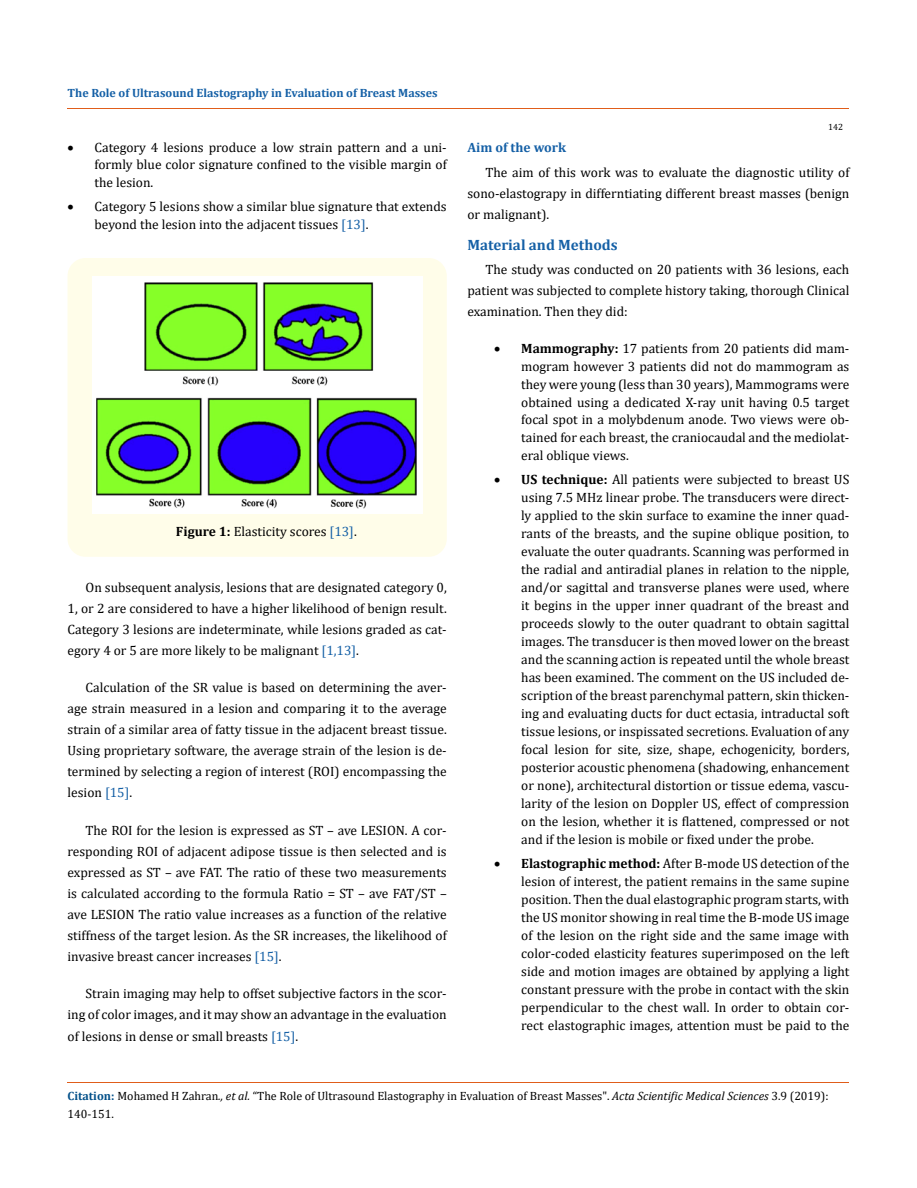
<style>
.page{position:relative;width:917px;height:1188px;background:#fff}
.page>*{position:absolute;margin:0;border:0;box-sizing:border-box;transform-origin:0 0}
.t1{font:700 15px "Cambria";color:#1560a6}
.t2{font:13.5px/18px "Cambria";color:#000;text-align:justify}
.t3{font:700 13.5px "Cambria";color:#1560a6}
.t4{font:12px/18px "Cambria";color:#000}
.t5{font:700 12px "Cambria";color:#1560a6}
.t6{font:9px "Cambria";color:#000}
.s1{color:#1560a6}
.s2{font-weight:700}
.s3{font-weight:700;color:#035089}
.s4{font-style:italic}
</style>
<div class="page">
<hr style="left:67px;top:109px;width:782px;height:1px;background:#e05d1a">
<div style="left:68px;top:258px;width:379px;height:299px;background:#fffde9;border-radius:18px"></div>
<img style="left:92px;top:277px;width:330px;height:236px">
<hr style="left:67px;top:1082px;width:782px;height:1px;background:#e05d1a">
<p class="t5" style="left:68px;top:84px;width:371px">The Role of Ultrasound Elastography in Evaluation of Breast Masses</p>
<p class="t2" style="left:94px;top:138px;width:354px;text-indent:-27px">• Category 4 lesions produce a low strain pattern and a uni&shy;formly blue color signature confined to the visible margin of the lesion.</p>
<p class="t2" style="left:94px;top:198px;width:354px;text-indent:-27px">• Category 5 lesions show a similar blue signature that extends beyond the lesion into the adjacent tissues <span class="s1">[13]</span>.</p>
<p class="t2" style="left:176px;top:522px;width:182px"><span class="s2">Figure 1:</span> Elasticity scores <span class="s1">[13]</span>.</p>
<p class="t2" style="left:68px;top:577px;width:381px;line-height:21px;text-indent:18px">On subsequent analysis, lesions that are designated category 0, 1, or 2 are considered to have a higher likelihood of benign result.<br>Category 3 lesions are indeterminate, while lesions graded as cat&shy;egory 4 or 5 are more likely to be malignant <span class="s1">[1,13]</span>.</p>
<p class="t2" style="left:67px;top:677px;width:381px;line-height:21px;text-indent:18px">Calculation of the SR value is based on determining the aver&shy;age strain measured in a lesion and comparing it to the average strain of a similar area of fatty tissue in the adjacent breast tissue.<br>Using proprietary software, the average strain of the lesion is de&shy;termined by selecting a region of interest (ROI) encompassing the lesion <span class="s1">[15]</span>.</p>
<p class="t2" style="left:67px;top:820px;width:381px;line-height:21px;text-indent:18px">The ROI for the lesion is expressed as ST – ave LESION. A cor&shy;responding ROI of adjacent adipose tissue is then selected and is expressed as ST – ave FAT. The ratio of these two measurements is calculated according to the formula Ratio = ST – ave FAT/ST – ave LESION The ratio value increases as a function of the relative stiffness of the target lesion. As the SR increases, the likelihood of invasive breast cancer increases <span class="s1">[15]</span>.</p>
<p class="t2" style="left:67px;top:983px;width:381px;line-height:21px;text-indent:18px">Strain imaging may help to offset subjective factors in the scor&shy;ing of color images, and it may show an advantage in the evaluation of lesions in dense or small breasts <span class="s1">[15]</span>.</p>
<p class="t6" style="left:828px;top:122px;width:16px">142</p>
<p class="t3" style="left:467px;top:137px;width:100px">Aim of the work</p>
<p class="t2" style="left:467px;top:162px;width:383px;line-height:21px;text-indent:18px">The aim of this work was to evaluate the diagnostic utility of sono-elastograpy in differntiating different breast masses (benign or malignant).</p>
<p class="t1" style="left:467px;top:234px;width:152px">Material and Methods</p>
<p class="t2" style="left:467px;top:259px;width:383px;line-height:21px;text-indent:18px">The study was conducted on 20 patients with 36 lesions, each patient was subjected to complete history taking, thorough Clinical examination. Then they did:</p>
<p class="t2" style="left:521px;top:339px;width:330px;text-indent:-27px">• <span class="s2">Mammography:</span> 17 patients from 20 patients did mam&shy;mogram however 3 patients did not do mammogram as they were young (less than 30 years), Mammograms were obtained using a dedicated X-ray unit having 0.5 target focal spot in a molybdenum anode. Two views were ob&shy;tained for each breast, the craniocaudal and the mediolat&shy;eral oblique views.</p>
<p class="t2" style="left:521px;top:471px;width:330px;text-indent:-27px">• <span class="s2">US technique:</span> All patients were subjected to breast US using 7.5 MHz linear probe. The transducers were direct&shy;ly applied to the skin surface to examine the inner quad&shy;rants of the breasts, and the supine oblique position, to evaluate the outer quadrants. Scanning was performed in the radial and antiradial planes in relation to the nipple, and/or sagittal and transverse planes were used, where it begins in the upper inner quadrant of the breast and proceeds slowly to the outer quadrant to obtain sagittal images. The transducer is then moved lower on the breast and the scanning action is repeated until the whole breast has been examined. The comment on the US included de&shy;scription of the breast parenchymal pattern, skin thicken&shy;ing and evaluating ducts for duct ectasia, intraductal soft tissue lesions, or inspissated secretions. Evaluation of any focal lesion for site, size, shape, echogenicity, borders, posterior acoustic phenomena (shadowing, enhancement or none), architectural distortion or tissue edema, vascu&shy;larity of the lesion on Doppler US, effect of compression on the lesion, whether it is flattened, compressed or not and if the lesion is mobile or fixed under the probe.</p>
<p class="t2" style="left:521px;top:855px;width:330px;text-indent:-27px">• <span class="s2">Elastographic method:</span> After B-mode US detection of the lesion of interest, the patient remains in the same supine position. Then the dual elastographic program starts, with the US monitor showing in real time the B-mode US image of the lesion on the right side and the same image with color-coded elasticity features superimposed on the left side and motion images are obtained by applying a light constant pressure with the probe in contact with the skin perpendicular to the chest wall. In order to obtain cor&shy;rect elastographic images, attention must be paid to the</p>
<p class="t4" style="left:67px;top:1087px;width:762px"><span class="s3">Citation:</span> Mohamed H Zahran<span class="s4">., et al.</span> “The Role of Ultrasound Elastography in Evaluation of Breast Masses". <span class="s4">Acta Scientific Medical Sciences</span> 3.9 (2019):<br>140-151.</p>
</div>
